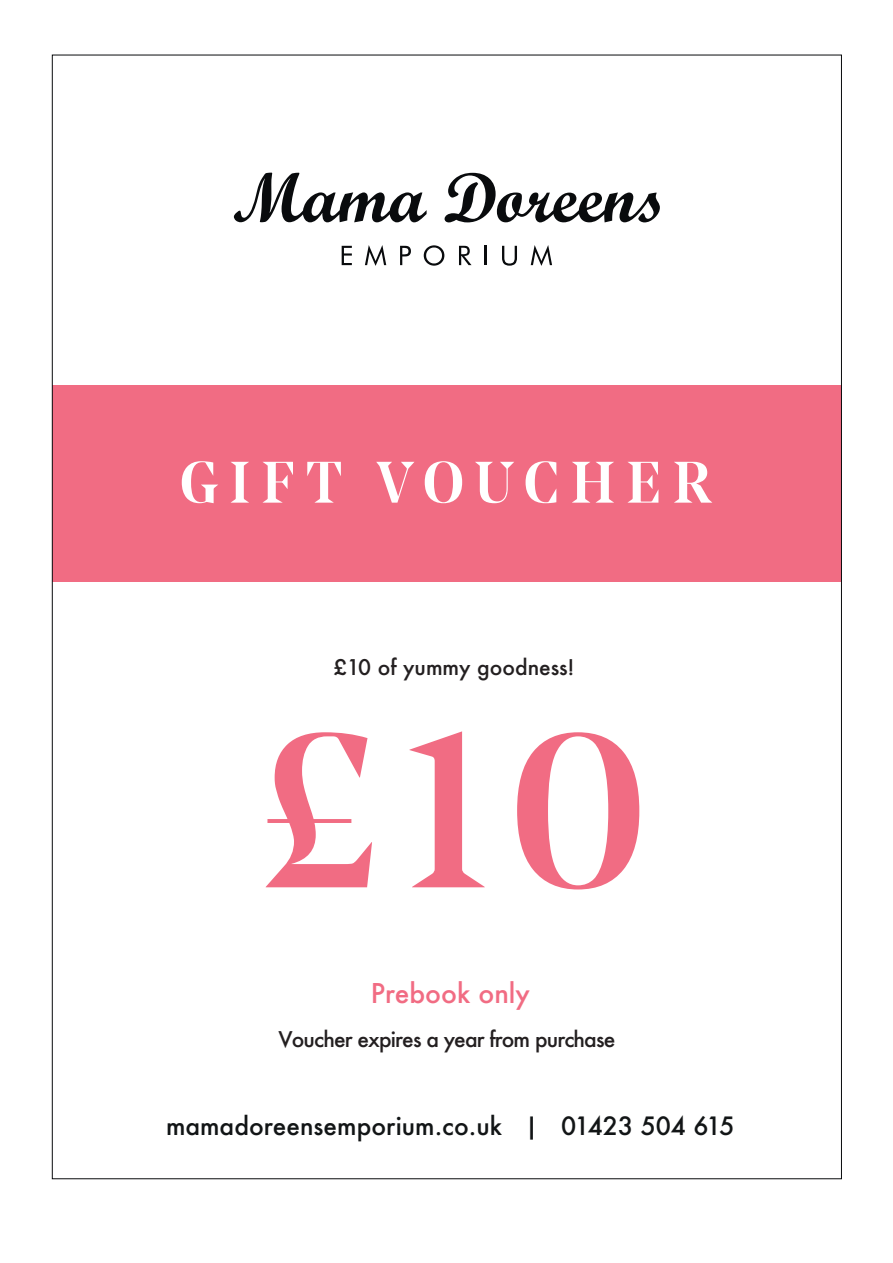
<style>
.page{position:relative;width:893px;height:1263px;background:#fff}
.page>*{position:absolute;margin:0;border:0;box-sizing:border-box;transform-origin:0 0}
.t1{font:500 217.5px "Noe Display";color:#f16c83}
.t2{font:500 58.05px "Noe Display";letter-spacing:.2em;color:#fff}
.t3{font:500 26.55px "Futura";color:#f16c83}
.t4{font:500 24.6px "Futura";color:#121516}
.t5{font:500 21px "Futura";letter-spacing:-.04em;color:#231f20}
.t6{font:500 21px "Futura";color:#231f20}
</style>
<div class="page">
<svg style="left:234px;top:173px;width:193px;height:49px"></svg>
<svg style="left:445px;top:173px;width:215px;height:49px"></svg>
<svg style="left:342px;top:246px;width:10px;height:19px"></svg>
<svg style="left:365px;top:245px;width:21px;height:21px"></svg>
<svg style="left:400px;top:246px;width:11px;height:19px"></svg>
<svg style="left:424px;top:245px;width:20px;height:21px"></svg>
<svg style="left:459px;top:246px;width:12px;height:19px"></svg>
<hr style="left:484px;top:246px;width:3px;height:19px;background:#090b0d">
<svg style="left:502px;top:246px;width:15px;height:20px"></svg>
<svg style="left:531px;top:245px;width:21px;height:21px"></svg>
<div style="left:52px;top:386px;width:789px;height:196px;background:#f16c83"></div>
<h2 class="t2" style="left:180px;top:446px;width:533px">GIFT VOUCHER</h2>
<p class="t6" style="left:334px;top:653px;width:242px">£10 of yummy goodness!</p>
<h1 class="t1" style="left:260px;top:674px;width:390px">£10</h1>
<p class="t3" style="left:371px;top:974px;width:160px">Prebook only</p>
<p class="t5" style="left:278px;top:1025px;width:338px">Voucher expires a year from purchase</p>
<p class="t4" style="left:166px;top:1108px;width:570px">mamadoreensemporium.co.uk | 01423 504 615</p>
</div>
